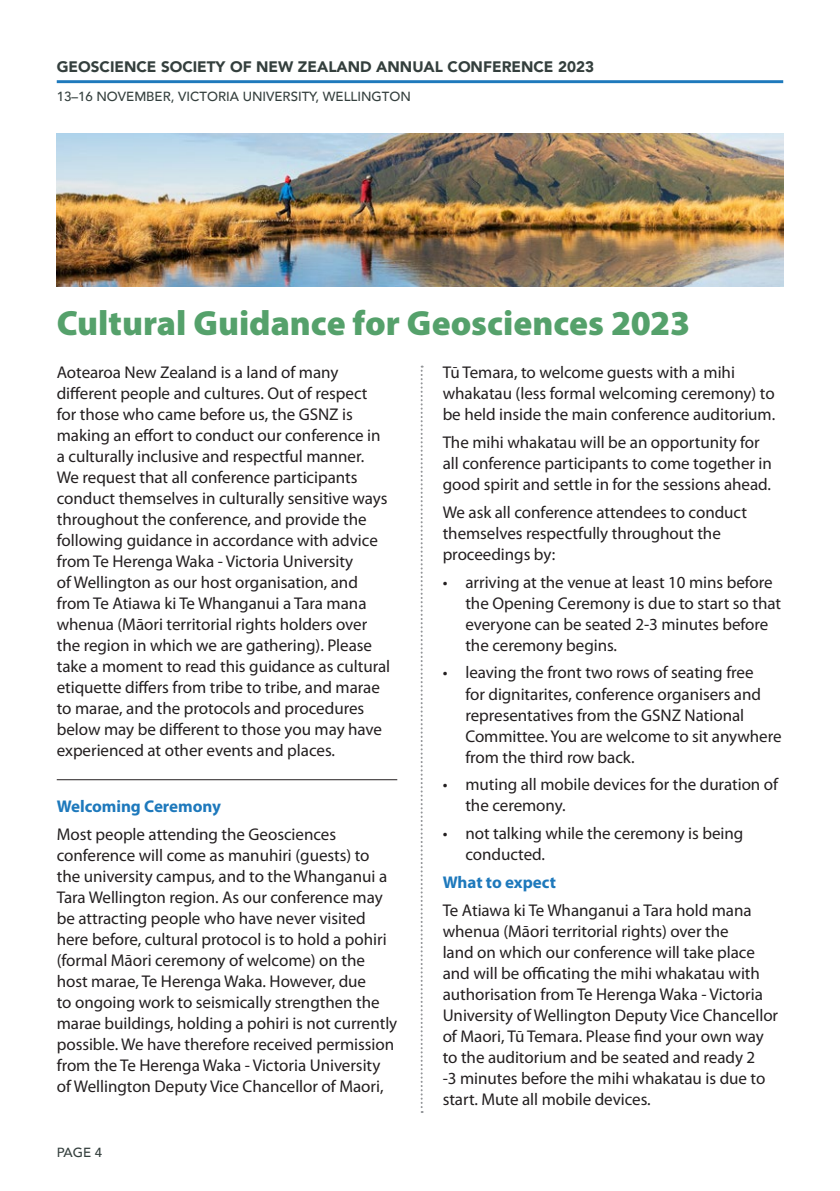
<style>
.page{position:relative;width:840px;height:1191px;background:#fff}
.page>*{position:absolute;margin:0;border:0;box-sizing:border-box;transform-origin:0 0}
.t1{font:900 35.2px "Myriad Pro";color:#55a16b}
.t2{font:17px/21px "Myriad Pro";letter-spacing:-.005em;color:#231f20}
.t3{font:700 17px "Myriad Pro";letter-spacing:-.005em;color:#1e79bc}
.t4{font:900 15.2px "Avenir";color:#343f3d}
.t5{font:500 13.2px "Avenir";color:#343f3d}
</style>
<div class="page">
<hr style="left:57px;top:80px;width:725px;height:3px;background:#1e79bc">
<hr style="left:57px;top:779px;width:340px;height:1px;background:#231f20">
<img style="left:57px;top:133px;width:725px;height:153px">
<svg style="left:420px;top:366px;width:2px;height:747px"></svg>
<p class="t4" style="left:57px;top:54px;width:538px">GEOSCIENCE SOCIETY OF NEW ZEALAND ANNUAL CONFERENCE 2023</p>
<p class="t5" style="left:57px;top:85px;width:355px">13–16 NOVEMBER, VICTORIA UNIVERSITY, WELLINGTON</p>
<h1 class="t1" style="left:57px;top:300px;width:634px">Cultural Guidance for Geosciences 2023</h1>
<p class="t2" style="left:57px;top:362px;width:335px">Aotearoa New Zealand is a land of many different people and cultures. Out of respect for those who came before us, the GSNZ is making an effort to conduct our conference in a culturally inclusive and respectful manner.<br>We request that all conference participants conduct themselves in culturally sensitive ways throughout the conference, and provide the following guidance in accordance with advice from Te Herenga Waka - Victoria University<br>of Wellington as our host organisation, and from Te Atiawa ki Te Whanganui a Tara mana whenua (Māori territorial rights holders over the region in which we are gathering). Please take a moment to read this guidance as cultural etiquette differs from tribe to tribe, and marae to marae, and the protocols and procedures below may be different to those you may have experienced at other events and places.</p>
<p class="t3" style="left:57px;top:795px;width:166px">Welcoming Ceremony</p>
<p class="t2" style="left:57px;top:823px;width:342px">Most people attending the Geosciences conference will come as manuhiri (guests) to the university campus, and to the Whanganui a Tara Wellington region. As our conference may be attracting people who have never visited here before, cultural protocol is to hold a pohiri (formal Māori ceremony of welcome) on the host marae, Te Herenga Waka. However, due<br>to ongoing work to seismically strengthen the marae buildings, holding a pohiri is not currently possible. We have therefore received permission from the Te Herenga Waka - Victoria University of Wellington Deputy Vice Chancellor of Maori,</p>
<p class="t5" style="left:57px;top:1141px;width:47px">PAGE 4</p>
<p class="t2" style="left:442px;top:362px;width:334px">Tū Temara, to welcome guests with a mihi whakatau (less formal welcoming ceremony) to be held inside the main conference auditorium.</p>
<p class="t2" style="left:442px;top:431px;width:330px">The mihi whakatau will be an opportunity for all conference participants to come together in good spirit and settle in for the sessions ahead.</p>
<p class="t2" style="left:442px;top:501px;width:306px">We ask all conference attendees to conduct themselves respectfully throughout the proceedings by:</p>
<p class="t2" style="left:465px;top:571px;width:317px;text-indent:-23px">• arriving at the venue at least 10 mins before the Opening Ceremony is due to start so that everyone can be seated 2-3 minutes before the ceremony begins.</p>
<p class="t2" style="left:465px;top:662px;width:317px;text-indent:-23px">• leaving the front two rows of seating free<br>for dignitarites, conference organisers and representatives from the GSNZ National Committee. You are welcome to sit anywhere from the third row back.</p>
<p class="t2" style="left:465px;top:774px;width:314px;text-indent:-23px">• muting all mobile devices for the duration of the ceremony.</p>
<p class="t2" style="left:465px;top:822px;width:279px;text-indent:-23px">• not talking while the ceremony is being conducted.</p>
<p class="t3" style="left:442px;top:871px;width:115px">What to expect</p>
<p class="t2" style="left:442px;top:899px;width:337px">Te Atiawa ki Te Whanganui a Tara hold mana whenua (Māori territorial rights) over the<br>land on which our conference will take place and will be officating the mihi whakatau with authorisation from Te Herenga Waka - Victoria University of Wellington Deputy Vice Chancellor of Maori, Tū Temara. Please find your own way to the auditorium and be seated and ready 2<br>-3 minutes before the mihi whakatau is due to start. Mute all mobile devices.</p>
</div>
